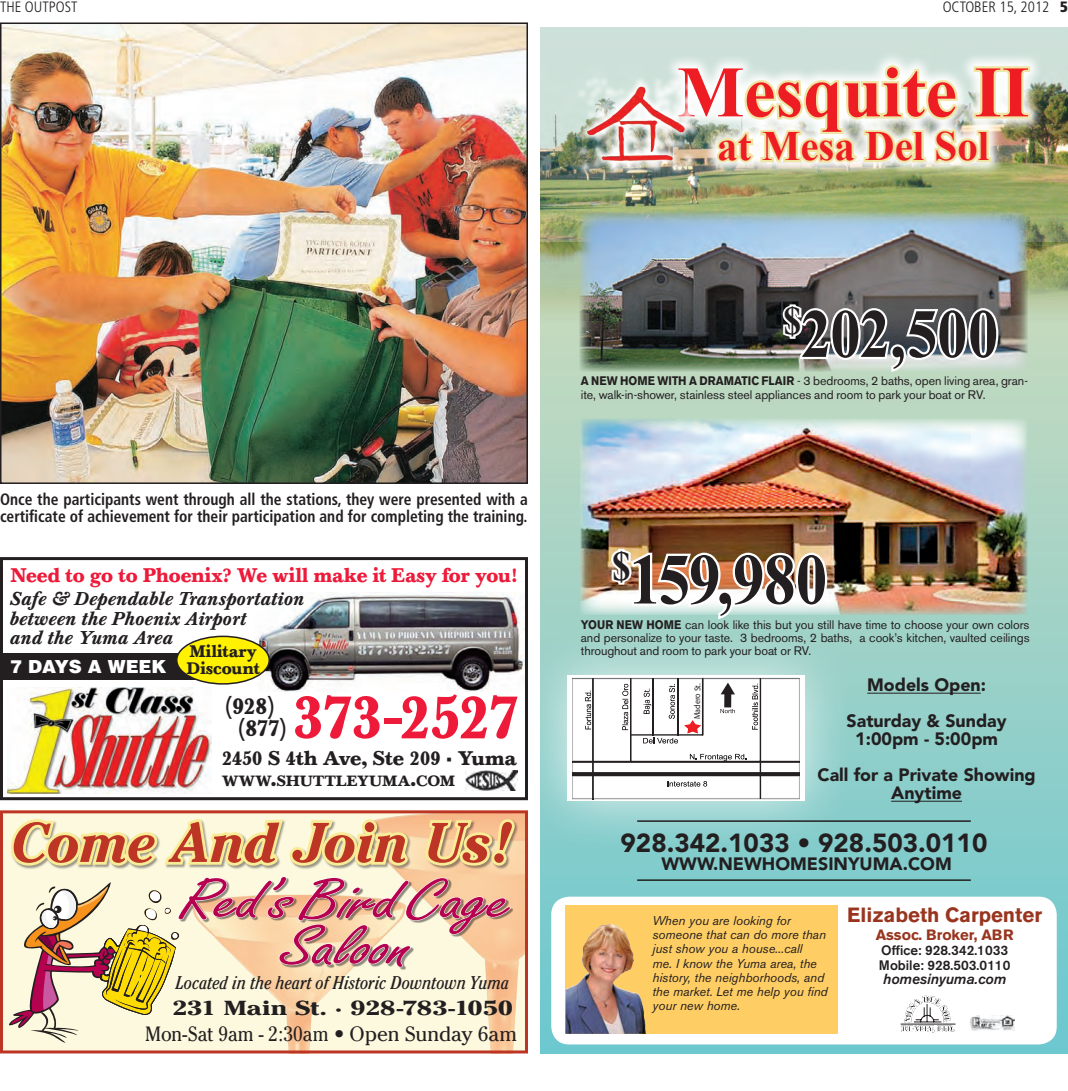
<style>
.page{position:relative;width:1068px;height:1091px;background:#fff}
.page>*{position:absolute;margin:0;border:0;box-sizing:border-box;transform-origin:0 0}
.t1{font:700 72.3px "Times New Roman";color:#ee1d23}
.t2{font:700 71.85px "Times New Roman";letter-spacing:-.015em;color:#231f20;scale:.88 1}
.t3{font:700 68.85px "Times New Roman";letter-spacing:-.01em;color:#231f20;scale:.88 1}
.t4{font:700 60px "Baskerville BE";letter-spacing:-.03em;color:#ed1a3a}
.t5{font:58.5px/46.5px "Freestyle Script";letter-spacing:-.02em;color:#b60150;text-align:center;scale:1.41 1}
.t6{font:italic 700 55.5px "Cheltenham";letter-spacing:-.015em;color:#bd3625}
.t7{font:700 41.7px "Times New Roman";color:#ee1d23}
.t8{font:900 25.95px "Avenir";color:#231f20}
.t9{font:700 22.5px/22.5px "Baskerville BE";letter-spacing:-.015em;color:#231f20;text-align:center}
.t10{font:20.55px "Cheltenham";color:#231f20;scale:.9 1}
.t11{font:700 20.4px "Akzidenz Grotesk BE";color:#99351f}
.t12{font:700 20.25px "Cheltenham";letter-spacing:-.005em;color:#231f20;scale:1.35 1}
.t13{font:700 19.5px "Baskerville BE";letter-spacing:.005em;color:#ed1a3a;scale:.95 1}
.t14{font:700 19.5px "Baskerville BE";letter-spacing:.005em;color:#231f20}
.t15{font:italic condensed 18.45px "Cheltenham";color:#231f20}
.t16{font:italic 500 18.3px/19.8px "Baskerville BE";letter-spacing:.005em;color:#231f20;scale:1.06 1}
.t17{font:900 18px "Helvetica";color:#fff}
.t18{font:900 17.85px/36px "Avenir";color:#231f20;text-align:center}
.CA_Caption{font:700 condensed 16.5px/17.2px "Frutiger";color:#231f20;scale:.94 1}
.t19{font:700 16.5px "Baskerville BE";letter-spacing:.03em;color:#231f20;scale:.95 1}
.t20{font:300 condensed 15px "Frutiger";color:#231f20}
.t21{font:700 14.85px "Akzidenz Grotesk BE";color:#99351f}
.t22{font:700 14.7px "Baskerville BE";letter-spacing:.035em;color:#231f20}
.t23{font:italic 500 14.55px "Akzidenz Grotesk BE";color:#231f20}
.t24{font:500 13.65px/14.5px "Akzidenz Grotesk BE";color:#231f20}
.t25{font:italic 12.75px/14.1px "Akzidenz Grotesk BE";color:#231f20}
.t26{font:12.3px/13px "Akzidenz Grotesk BE";letter-spacing:-.005em;color:#231f20}
.t27{font:8.7px "Myriad";letter-spacing:-.01em;color:#231f20;scale:.93 1}
.s1{font-weight:900}
.s2{font-family:"Baskerville BE";font-weight:700;font-size:16.5px;color:#231f20}
.s3{font-family:"Boton"}
.s4{font-size:21px}
.s5{font-family:"Helvetica";font-stretch:extra-condensed}
.s6{font-weight:700}
</style>
<div class="page">
<div style="left:2px;top:810px;width:526px;height:242px;background:#fcf9de"></div>
<img style="left:288px;top:814px;width:236px;height:235px">
<div style="left:0;top:810px;width:528px;height:243px;border:3px solid #bd3625"></div>
<div style="left:11px;top:819px;width:507px;height:50px;background:#231f20;opacity:.45"></div>
<svg style="left:8px;top:810px;width:403px;height:58px"></svg>
<svg style="left:423px;top:815px;width:95px;height:53px;background:#ebcd90"></svg>
<svg style="left:9px;top:876px;width:501px;height:166px"></svg>
<div style="left:0;top:653px;width:222px;height:26px;background:#231f20"></div>
<div style="left:0;top:557px;width:528px;height:243px;border:3px solid #231f20"></div>
<img style="left:8px;top:687px;width:203px;height:106px">
<img style="left:254px;top:592px;width:270px;height:99px">
<img style="left:465px;top:770px;width:52px;height:21px">
<div style="left:177px;top:636px;width:92px;height:48px;background:#fff101;border-radius:50%"></div>
<div style="left:176px;top:635px;width:94px;height:49px;border:2px solid #231f20;border-radius:50%"></div>
<div style="left:540px;top:243px;width:528px;height:810px;background:linear-gradient(to bottom,#cedbbd,#6bc7d0)"></div>
<img style="left:540px;top:27px;width:528px;height:279px">
<div style="left:540px;top:621px;width:312px;height:227px;background:#fff;opacity:.75"></div>
<div style="left:567px;top:675px;width:237px;height:126px;background:#fff"></div>
<img style="left:572px;top:678px;width:228px;height:84px">
<img style="left:572px;top:772px;width:228px;height:4px">
<img style="left:760px;top:678px;width:1px;height:121px">
<img style="left:630px;top:678px;width:1px;height:83px">
<img style="left:592px;top:678px;width:2px;height:121px">
<img style="left:677px;top:678px;width:2px;height:56px">
<img style="left:684px;top:720px;width:17px;height:13px">
<svg style="left:668px;top:781px;width:39px;height:5px"></svg>
<svg style="left:690px;top:754px;width:57px;height:7px"></svg>
<svg style="left:752px;top:683px;width:6px;height:46px"></svg>
<img style="left:586px;top:684px;width:83px;height:59px">
<svg style="left:585px;top:690px;width:6px;height:39px"></svg>
<svg style="left:622px;top:684px;width:6px;height:46px"></svg>
<img style="left:644px;top:700px;width:33px;height:37px">
<svg style="left:643px;top:737px;width:35px;height:6px"></svg>
<svg style="left:644px;top:688px;width:7px;height:26px"></svg>
<svg style="left:669px;top:684px;width:6px;height:35px"></svg>
<svg style="left:720px;top:682px;width:15px;height:31px"></svg>
<hr style="left:631px;top:734px;width:72px;height:1px;background:#231f20">
<hr style="left:702px;top:678px;width:1px;height:57px;background:#231f20">
<img style="left:663px;top:49px;width:379px;height:126px">
<svg style="left:714px;top:62px;width:318px;height:104px"></svg>
<img style="left:573px;top:73px;width:125px;height:102px">
<img style="left:582px;top:82px;width:111px;height:87px">
<img style="left:580px;top:211px;width:448px;height:160px">
<svg style="left:779px;top:302px;width:222px;height:73px"></svg>
<img style="left:580px;top:419px;width:447px;height:195px">
<img style="left:608px;top:546px;width:222px;height:76px">
<hr style="left:867px;top:692px;width:114px;height:1px;background:#231f20">
<hr style="left:891px;top:800px;width:71px;height:1px;background:#231f20">
<hr style="left:637px;top:820px;width:334px;height:1px;background:#231f20">
<div style="left:551px;top:896px;width:506px;height:148px;background:#fff;border-radius:18px"></div>
<div style="left:566px;top:905px;width:272px;height:128px;background:#fecd64"></div>
<img style="left:565px;top:924px;width:81px;height:109px">
<img style="left:970px;top:1015px;width:45px;height:15px">
<svg style="left:900px;top:996px;width:56px;height:36px"></svg>
<hr style="left:637px;top:879px;width:334px;height:1px;background:#231f20">
<img style="left:3px;top:25px;width:522px;height:456px">
<div style="left:0;top:22px;width:528px;height:462px;border:2px solid #231f20"></div>
<p class="t20" style="left:0;top:-2px;width:79px">THE OUTPOST</p>
<p class="t20" style="left:943px;top:-2px;width:127px">OCTOBER 15, 2012 <span class="s1">5</span></p>
<p class="t1" style="left:677px;top:42px;width:354px">Mesquite II</p>
<p class="t7" style="left:717px;top:117px;width:273px">at Mesa Del Sol</p>
<p class="t3" style="left:784px;top:286px;width:246px"><sup>$</sup>202,500</p>
<p class="CA_Caption" style="left:0;top:490px;width:563px">Once the participants went through all the stations, they were presented with a certificate of achievement for their participation and for completing the training.</p>
<p class="t13" style="left:11px;top:563px;width:534px">Need to go to Phoenix? We will make it Easy for you!</p>
<p class="t16" style="left:9px;top:589px;width:279px">Safe &amp; Dependable Transportation between the Phoenix Airport<br>and the Yuma Area</p>
<p class="t19" style="left:190px;top:641px;width:72px">Military</p>
<p class="t17" style="left:10px;top:654px;width:251px">7 DAYS A WEEK <span class="s2">Discount</span></p>
<p class="t4" style="left:293px;top:679px;width:228px">373-2527</p>
<p class="t9" style="left:225px;top:695px;width:64px">(928) (877)</p>
<p class="t14" style="left:222px;top:746px;width:296px">2450 S 4th Ave, Ste 209 <span class="s3">·</span> Yuma</p>
<p class="t22" style="left:222px;top:771px;width:234px">WWW<span class="s4">.</span>SHUTTLEYUMA<span class="s4">.</span>COM</p>
<p class="t6" style="left:10px;top:810px;width:502px">Come And Join Us!</p>
<p class="t5" style="left:179px;top:877px;width:236px">Red’s Bird Cage<br>Saloon</p>
<p class="t15" style="left:176px;top:972px;width:335px">Located in the heart of Historic Downtown Yuma</p>
<p class="t12" style="left:172px;top:996px;width:254px">231 Main St. · 928-783-1050</p>
<p class="t10" style="left:145px;top:1021px;width:415px">Mon-Sat 9am - 2:30am <span class="s5">•</span> Open Sunday 6am</p>
<p class="t26" style="left:581px;top:373px;width:449px;line-height:14.7px"><span class="s6">A NEW HOME WITH A DRAMATIC FLAIR</span> - 3 bedrooms, 2 baths, open living area, gran&shy;ite, walk-in-shower, stainless steel appliances and room to park your boat or RV.</p>
<p class="t2" style="left:612px;top:530px;width:246px"><sup>$</sup>159,980</p>
<p class="t26" style="left:581px;top:618px;width:450px;text-align:justify"><span class="s6">YOUR NEW HOME</span> can look like this but you still have time to choose your own colors and personalize to your taste. 3 bedrooms, 2 baths, a cook’s kitchen, vaulted ceilings throughout and room to park your boat or RV.</p>
<p class="t27" style="left:693px;top:719px;width:40px;rotate:-90deg">Madero St.</p>
<p class="t18" style="left:847px;top:667px;width:162px">Models Open:<br>Saturday &amp; Sunday</p>
<p class="t18" style="left:817px;top:721px;width:220px">1:00pm - 5:00pm<br>Call for a Private Showing</p>
<p class="t18" style="left:891px;top:775px;width:72px">Anytime</p>
<p class="t8" style="left:621px;top:826px;width:368px">928.342.1033 • 928.503.0110</p>
<p class="t18" style="left:661px;top:845px;width:292px">WWW.NEWHOMESINYUMA.COM</p>
<p class="t25" style="left:652px;top:913px;width:177px">When you are looking for someone that can do more than just show you a house...call<br>me. I know the Yuma area, the history, the neighborhoods, and the market. Let me help you find your new home.</p>
<p class="t11" style="left:847px;top:903px;width:196px">Elizabeth Carpenter</p>
<p class="t21" style="left:876px;top:926px;width:139px">Assoc. Broker, ABR</p>
<p class="t24" style="left:879px;top:942px;width:133px">Office: 928.342.1033<br>Mobile: 928.503.0110</p>
<p class="t23" style="left:883px;top:970px;width:125px">homesinyuma.com</p>
</div>
